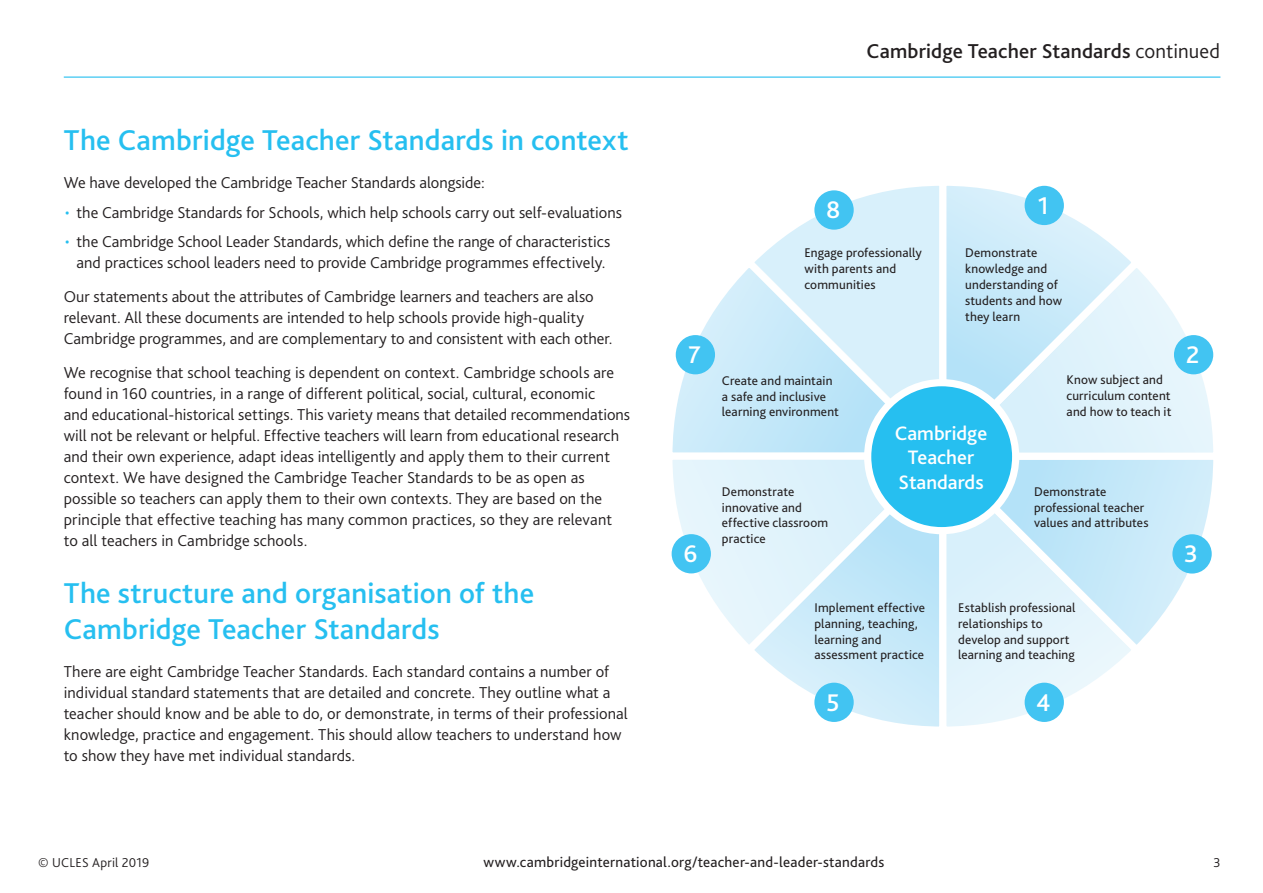
<style>
.page{position:relative;width:1263px;height:893px;background:#fff}
.page>*{position:absolute;margin:0;border:0;box-sizing:border-box;transform-origin:0 0}
.Subheads{font:500 30px/36px "Bliss Pro";letter-spacing:.005em;color:#26bff0}
.std_number{font:500 25.2px "Bliss Pro";color:#fff}
.t1{font:500 21px "Bliss Pro";letter-spacing:.01em;color:#231f20}
.t2{font:500 20.4px/24.5px "Bliss Pro";color:#fff;text-align:center}
.Body_text{font:300 16.5px/21px "Bliss Pro";letter-spacing:.005em;color:#231f20}
.t3{font:15px "Bliss Pro";letter-spacing:.015em;color:#231f20}
.t4{font:300 13.5px "Bliss Pro";letter-spacing:.02em;color:#231f20}
.circle_diagram_headi{font:13.2px/15.9px "Bliss Pro";letter-spacing:.01em;color:#231f20}
.s1{font-size:31.5px;color:#26bff0}
.s2{font-weight:300}
</style>
<div class="page">
<hr style="left:64px;top:77px;width:1156px;height:1px;background:#26bff0">
<svg style="left:761px;top:186px;width:177px;height:70px"></svg>
<svg style="left:672px;top:256px;width:261px;height:195px;background:#d4eefa"></svg>
<svg style="left:671px;top:451px;width:71px;height:186px"></svg>
<svg style="left:742px;top:446px;width:196px;height:281px"></svg>
<svg style="left:938px;top:656px;width:186px;height:71px"></svg>
<svg style="left:933px;top:461px;width:281px;height:195px"></svg>
<svg style="left:933px;top:256px;width:281px;height:205px"></svg>
<svg style="left:938px;top:185px;width:205px;height:281px"></svg>
<div style="left:868px;top:383px;width:148px;height:148px;background:#26bff0;border-radius:50%"></div>
<div style="left:864px;top:379px;width:155px;height:155px;border:7px solid #fff;border-radius:50%"></div>
<div style="left:1024px;top:186px;width:40px;height:39px;background:#42c4f2;border-radius:50%"></div>
<div style="left:1174px;top:335px;width:39px;height:39px;background:#42c4f2;border-radius:50%"></div>
<div style="left:1172px;top:534px;width:40px;height:40px;background:#42c4f2;border-radius:50%"></div>
<div style="left:1024px;top:683px;width:40px;height:39px;background:#42c4f2;border-radius:50%"></div>
<div style="left:814px;top:683px;width:40px;height:39px;background:#42c4f2;border-radius:50%"></div>
<div style="left:672px;top:534px;width:39px;height:39px;background:#42c4f2;border-radius:50%"></div>
<div style="left:676px;top:335px;width:39px;height:39px;background:#42c4f2;border-radius:50%"></div>
<div style="left:814px;top:190px;width:40px;height:40px;background:#42c4f2;border-radius:50%"></div>
<p class="Subheads" style="left:64px;top:122px;width:566px">The Cambridge Teacher Standards in context</p>
<p class="Body_text" style="left:64px;top:172px;width:423px">We have developed the Cambridge Teacher Standards alongside:</p>
<p class="Body_text" style="left:64px;top:202px;width:560px"><span class="s1">·</span> the Cambridge Standards for Schools, which help schools carry out self-evaluations</p>
<p class="Body_text" style="left:64px;top:231px;width:548px;text-align:center"><span class="s1">·</span> the Cambridge School Leader Standards, which define the range of characteristics and practices school leaders need to provide Cambridge programmes effectively.</p>
<p class="Body_text" style="left:64px;top:286px;width:550px">Our statements about the attributes of Cambridge learners and teachers are also relevant. All these documents are intended to help schools provide high-quality<br>Cambridge programmes, and are complementary to and consistent with each other.</p>
<p class="Body_text" style="left:64px;top:362px;width:568px">We recognise that school teaching is dependent on context. Cambridge schools are found in 160 countries, in a range of different political, social, cultural, economic<br>and educational-historical settings. This variety means that detailed recommendations will not be relevant or helpful. Effective teachers will learn from educational research and their own experience, adapt ideas intelligently and apply them to their current context. We have designed the Cambridge Teacher Standards to be as open as possible so teachers can apply them to their own contexts. They are based on the principle that effective teaching has many common practices, so they are relevant to all teachers in Cambridge schools.</p>
<p class="Subheads" style="left:64px;top:575px;width:472px">The structure and organisation of the<br>Cambridge Teacher Standards</p>
<p class="Body_text" style="left:64px;top:661px;width:565px">There are eight Cambridge Teacher Standards. Each standard contains a number of individual standard statements that are detailed and concrete. They outline what a teacher should know and be able to do, or demonstrate, in terms of their professional knowledge, practice and engagement. This should allow teachers to understand how to show they have met individual standards.</p>
<p class="t1" style="left:866px;top:38px;width:355px">Cambridge Teacher Standards <span class="s2">continued</span></p>
<p class="std_number" style="left:688px;top:339px;width:14px">7</p>
<p class="std_number" style="left:683px;top:538px;width:15px">6</p>
<p class="std_number" style="left:826px;top:194px;width:16px">8</p>
<p class="circle_diagram_headi" style="left:804px;top:245px;width:119px">Engage professionally with parents and communities</p>
<p class="circle_diagram_headi" style="left:722px;top:372px;width:119px">Create and maintain a safe and inclusive learning environment</p>
<p class="std_number" style="left:1038px;top:190px;width:12px">1</p>
<p class="circle_diagram_headi" style="left:965px;top:245px;width:99px">Demonstrate knowledge and understanding of students and how they learn</p>
<p class="circle_diagram_headi" style="left:1066px;top:372px;width:106px">Know subject and curriculum content and how to teach it</p>
<p class="circle_diagram_headi" style="left:722px;top:483px;width:108px">Demonstrate innovative and effective classroom practice</p>
<p class="t2" style="left:895px;top:421px;width:94px">Cambridge</p>
<p class="t2" style="left:898px;top:445px;width:87px">Teacher<br>Standards</p>
<p class="circle_diagram_headi" style="left:1034px;top:483px;width:116px">Demonstrate professional teacher values and attributes</p>
<p class="std_number" style="left:1186px;top:339px;width:15px">2</p>
<p class="std_number" style="left:1184px;top:538px;width:15px">3</p>
<p class="circle_diagram_headi" style="left:814px;top:599px;width:112px">Implement effective planning, teaching, learning and assessment practice</p>
<p class="circle_diagram_headi" style="left:958px;top:599px;width:119px">Establish professional relationships to develop and support learning and teaching</p>
<p class="std_number" style="left:826px;top:687px;width:15px">5</p>
<p class="std_number" style="left:1036px;top:687px;width:16px">4</p>
<p class="t4" style="left:38px;top:855px;width:112px">© UCLES April 2019</p>
<p class="t3" style="left:483px;top:853px;width:402px">www.cambridgeinternational.org/teacher-and-leader-standards</p>
<p class="t4" style="left:1213px;top:855px;width:9px">3</p>
</div>
